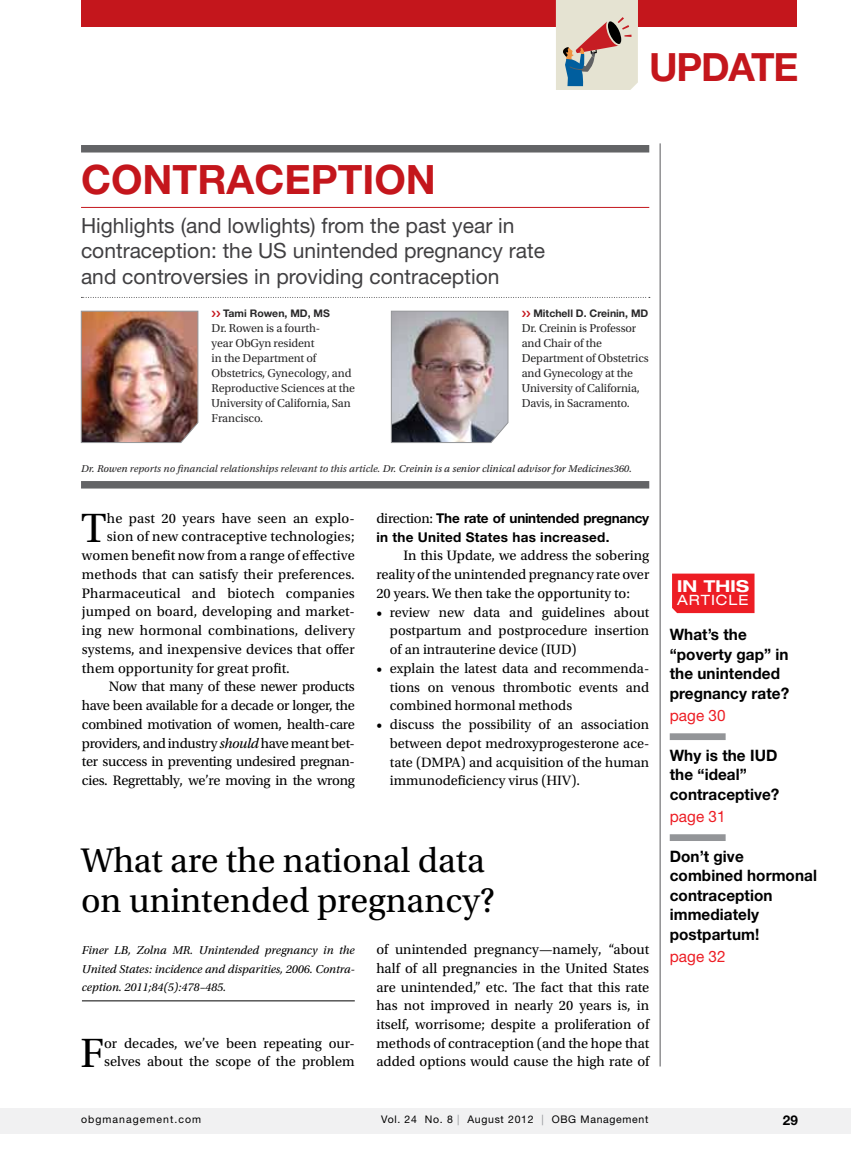
<style>
.page{position:relative;width:851px;height:1161px;background:#fff}
.page>*{position:absolute;margin:0;border:0;box-sizing:border-box;transform-origin:0 0}
.t1{font:43.05px "Utopia Std";color:#000}
.t2{font:700 40.5px "Helvetica Neue LT Std";color:#c4161c}
.t3{font:700 39px "Helvetica Neue LT Std";color:#c4161c}
.t4{font:36px/40.5px "Utopia Std";color:#000}
.t5{font:21px/25.5px "Helvetica Neue LT Std";color:#414042}
.t6{font:700 expanded 16.5px "Helvetica Neue LT Std";color:#fff}
.t7{font:700 15.75px/19.5px "Helvetica Neue LT Std";letter-spacing:.005em;color:#000}
.t8{font:15.75px "Helvetica Neue LT Std";letter-spacing:.005em;color:#ed1d24}
.t9{font:14.4px/18.8px "Utopia Std";color:#000;text-align:justify}
.t10{font:14.4px "Utopia Std";letter-spacing:-.02em;color:#000}
.t11{font:14.25px/18.8px "Utopia Std";color:#000;text-align:justify}
.t12{font:expanded 14.25px "Helvetica Neue LT Std";letter-spacing:.07em;color:#fff}
.t13{font:700 13.5px/18.8px "Helvetica Neue LT Std";color:#000}
.t14{font:12px/15px "Utopia Std";letter-spacing:-.01em;color:#292829}
.t15{font:italic 12px/18.8px "Utopia Std";color:#000;text-align:justify}
.t16{font:10.5px "Utopia Std Capt It";color:#292829}
.t17{font:10.5px "Helvetica Neue LT Std";letter-spacing:.065em;color:#000}
.t18{font:700 10.5px "Helvetica Neue LT Std";color:#292829}
.t19{font:10.5px "Helvetica Neue LT Std";letter-spacing:.1em;color:#000}
.s1{color:#343334}
.s2{font-style:italic}
.s3{font-family:"Utopia Std";font-weight:400;font-size:14.4px}
.s4{color:#939598}
</style>
<div class="page">
<div style="left:81px;top:0;width:715px;height:27px;background:#c4161c"></div>
<svg style="left:556px;top:0;width:82px;height:90px"></svg>
<hr style="left:659px;top:143px;width:1px;height:923px;background:#58595b">
<div style="left:672px;top:574px;width:82px;height:39px;background:#ed1d24"></div>
<div style="left:0;top:1108px;width:850px;height:26px;background:#f1f1f2"></div>
<div style="left:669px;top:733px;width:56px;height:7px;background:#939598"></div>
<div style="left:669px;top:834px;width:56px;height:7px;background:#939598"></div>
<hr style="left:82px;top:1000px;width:273px;height:1px;background:#000">
<div style="left:81px;top:145px;width:568px;height:8px;background:#636466"></div>
<hr style="left:81px;top:207px;width:568px;height:1px;background:#c4161c">
<svg style="left:81px;top:297px;width:569px;height:1px"></svg>
<img style="left:81px;top:311px;width:117px;height:132px">
<img style="left:391px;top:311px;width:117px;height:132px">
<div style="left:81px;top:481px;width:568px;height:8px;background:#636466"></div>
<h3 class="t3" style="left:649px;top:43px;width:151px">UpdatE</h3>
<h2 class="t2" style="left:81px;top:154px;width:356px">CONTRACEPTION</h2>
<h3 class="t5" style="left:81px;top:212px;width:465px">Highlights (and lowlights) from the past year in contraception: the US unintended pregnancy rate and controversies in providing contraception</h3>
<p class="t18" style="left:223px;top:307px;width:108px">Tami Rowen, MD, MS</p>
<p class="t14" style="left:212px;top:321px;width:145px">Dr. Rowen is a fourth-<br>year ObGyn resident<br>in the Department of<br>Obstetrics, Gynecology, and<br>Reproductive Sciences at the<br>University of California, San<br>Francisco.</p>
<p class="t18" style="left:533px;top:307px;width:115px">Mitchell D. Creinin, MD</p>
<p class="t14" style="left:521px;top:321px;width:128px">Dr. Creinin is Professor and Chair of the<br>Department of Obstetrics and Gynecology at the<br>University of California,<br>Davis, in Sacramento.</p>
<p class="t16" style="left:81px;top:463px;width:552px">Dr. Rowen <span class="s1">reports no financial relationships relevant to this article.</span> Dr. Creinin is a senior clinical advisor for Medicines360.</p>
<h1 class="t1" style="left:81px;top:504px;width:27px">T</h1>
<p class="t9" style="left:107px;top:509px;width:249px">he past 20 years have seen an explo-</p>
<p class="t9" style="left:107px;top:528px;width:249px">sion of new contraceptive technologies;</p>
<p class="t9" style="left:82px;top:546px;width:274px">women benefit now from a range of effective</p>
<p class="t9" style="left:82px;top:565px;width:274px">methods that can satisfy their preferences.</p>
<p class="t9" style="left:82px;top:584px;width:274px">Pharmaceutical and biotech companies</p>
<p class="t9" style="left:82px;top:603px;width:274px">jumped on board, developing and market-</p>
<p class="t9" style="left:82px;top:621px;width:274px">ing new hormonal combinations, delivery</p>
<p class="t9" style="left:82px;top:640px;width:274px">systems, and inexpensive devices that offer</p>
<p class="t9" style="left:82px;top:659px;width:209px">them opportunity for great profit.</p>
<p class="t10" style="left:109px;top:679px;width:247px">Now that many of these newer products</p>
<p class="t10" style="left:82px;top:698px;width:274px">have been available for a decade or longer, the</p>
<p class="t10" style="left:82px;top:717px;width:274px">combined motivation of women, health-care</p>
<p class="t10" style="left:82px;top:735px;width:274px">providers, and industry <span class="s2">should</span> have meant bet-</p>
<p class="t10" style="left:82px;top:754px;width:274px">ter success in preventing undesired pregnan-</p>
<p class="t10" style="left:82px;top:773px;width:274px">cies. Regrettably, we’re moving in the wrong</p>
<p class="t13" style="left:376px;top:508px;width:274px"><span class="s3">direction:</span> The rate of unintended pregnancy in the United States has increased.</p>
<p class="t9" style="left:376px;top:546px;width:274px;text-indent:27px">In this Update, we address the sobering reality of the unintended pregnancy rate over 20 years. We then take the opportunity to:</p>
<p class="t11" style="left:390px;top:603px;width:261px;text-indent:-13px">• review new data and guidelines about postpartum and postprocedure insertion of an intrauterine device (IUD)</p>
<p class="t11" style="left:390px;top:659px;width:261px;text-indent:-13px">• explain the latest data and recommenda&shy;tions on venous thrombotic events and combined hormonal methods</p>
<p class="t11" style="left:390px;top:715px;width:261px;text-indent:-13px">• discuss the possibility of an association between depot medroxyprogesterone ace&shy;tate (DMPA) and acquisition of the human immunodeficiency virus (HIV).</p>
<h3 class="t4" style="left:81px;top:841px;width:415px">What are the national data on unintended pregnancy?</h3>
<p class="t15" style="left:82px;top:941px;width:274px">Finer LB, Zolna MR. Unintended pregnancy in the United States: incidence and disparities, 2006. Contra&shy;ception. 2011;84(5):478–485.</p>
<h1 class="t1" style="left:80px;top:1029px;width:25px">F</h1>
<p class="t9" style="left:104px;top:1034px;width:252px">or decades, we’ve been repeating our&shy;selves about the scope of the problem</p>
<p class="t9" style="left:376px;top:940px;width:274px">of unintended pregnancy—namely, “about half of all pregnancies in the United States are unintended,” etc. The fact that this rate has not improved in nearly 20 years is, in itself, worrisome; despite a proliferation of methods of contraception (and the hope that added options would cause the high rate of</p>
<p class="t19" style="left:81px;top:1114px;width:122px">obgmanagement.com</p>
<p class="t17" style="left:381px;top:1114px;width:269px">Vol. 24 No. 8 <span class="s4">|</span> August 2012 <span class="s4">|</span> OBG Management</p>
<p class="t6" style="left:677px;top:576px;width:73px">In this</p>
<p class="t12" style="left:677px;top:592px;width:73px">ARTICLE</p>
<p class="t7" style="left:669px;top:624px;width:121px">What’s the “poverty gap” in the unintended pregnancy rate?</p>
<p class="t8" style="left:669px;top:706px;width:57px">page 30</p>
<p class="t7" style="left:669px;top:745px;width:111px">Why is the IUD the “ideal” contraceptive?</p>
<p class="t8" style="left:669px;top:807px;width:57px">page 31</p>
<p class="t7" style="left:669px;top:846px;width:149px">Don’t give combined hormonal contraception immediately postpartum!</p>
<p class="t8" style="left:669px;top:947px;width:57px">page 32</p>
<p class="t13" style="left:782px;top:1110px;width:17px">29</p>
</div>
